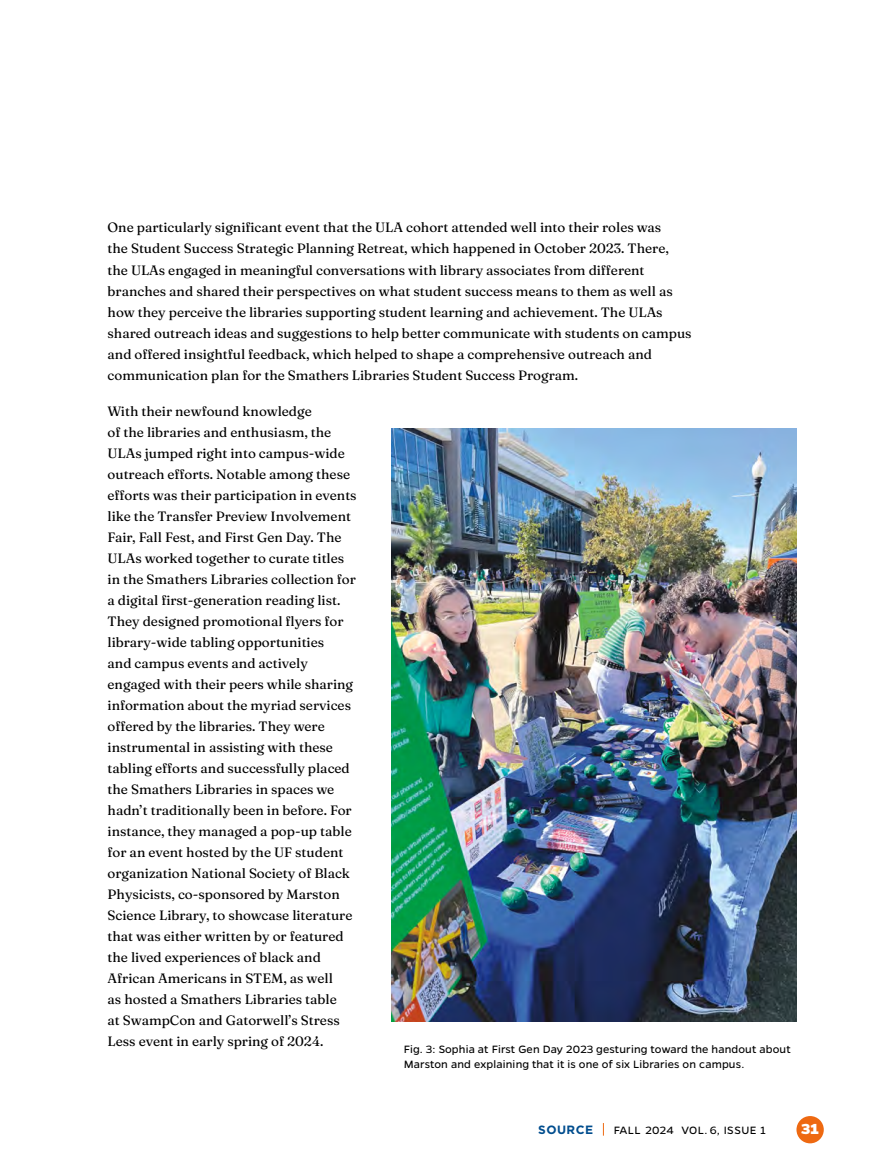
<style>
.page{position:relative;width:878px;height:1175px;background:#fff}
.page>*{position:absolute;margin:0;border:0;box-sizing:border-box;transform-origin:0 0}
.t1{font:800 16.5px "Gentona";color:#fff}
.Normal__Web{font:900 13.5px/21px "Fraunces 9 pt";color:#000}
.t2{font:12px/15px "Gentona";letter-spacing:.01em;color:#000}
.t3{font:12px "Gentona";letter-spacing:.035em;color:#000}
.t4{font:700 12px "Gotham";letter-spacing:.04em;color:#004d8e}
</style>
<div class="page">
<div style="left:796px;top:1116px;width:27px;height:27px;background:#ee6911;border-radius:50%"></div>
<svg style="left:603px;top:1123px;width:1px;height:12px"></svg>
<img style="left:392px;top:428px;width:404px;height:593px">
<p class="Normal__Web" style="left:108px;top:216px;width:585px">One particularly significant event that the ULA cohort attended well into their roles was<br>the Student Success Strategic Planning Retreat, which happened in October 2023. There, the ULAs engaged in meaningful conversations with library associates from different branches and shared their perspectives on what student success means to them as well as how they perceive the libraries supporting student learning and achievement. The ULAs shared outreach ideas and suggestions to help better communicate with students on campus and offered insightful feedback, which helped to shape a comprehensive outreach and communication plan for the Smathers Libraries Student Success Program.</p>
<p class="Normal__Web" style="left:108px;top:399px;width:250px">With their newfound knowledge<br>of the libraries and enthusiasm, the ULAs jumped right into campus-wide outreach efforts. Notable among these efforts was their participation in events like the Transfer Preview Involvement Fair, Fall Fest, and First Gen Day. The ULAs worked together to curate titles in the Smathers Libraries collection for a digital first-generation reading list.<br>They designed promotional flyers for library-wide tabling opportunities<br>and campus events and actively engaged with their peers while sharing information about the myriad services offered by the libraries. They were instrumental in assisting with these tabling efforts and successfully placed the Smathers Libraries in spaces we hadn’t traditionally been in before. For instance, they managed a pop-up table for an event hosted by the UF student organization National Society of Black Physicists, co-sponsored by Marston Science Library, to showcase literature that was either written by or featured the lived experiences of black and African Americans in STEM, as well<br>as hosted a Smathers Libraries table<br>at SwampCon and Gatorwell’s Stress Less event in early spring of 2024.</p>
<h5 class="t2" style="left:404px;top:1042px;width:388px">Fig. 3: Sophia at First Gen Day 2023 gesturing toward the handout about<br>Marston and explaining that it is one of six Libraries on campus.</h5>
<p class="t4" style="left:538px;top:1121px;width:56px">SOURCE</p>
<p class="t3" style="left:613px;top:1123px;width:154px">FALL 2024 VOL. 6, ISSUE 1</p>
<p class="t1" style="left:801px;top:1119px;width:19px">31</p>
</div>
